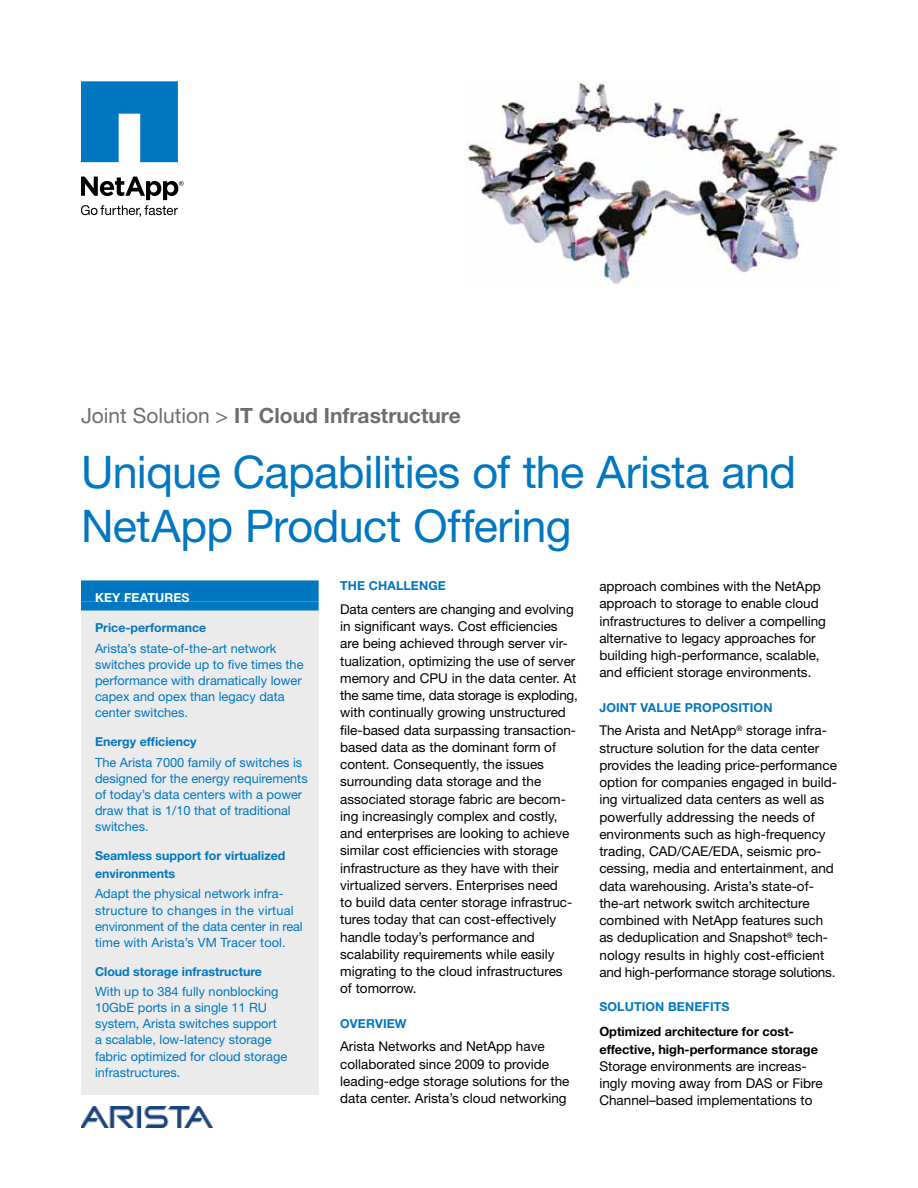
<style>
.page{position:relative;width:918px;height:1188px;background:#fff}
.page>*{position:absolute;margin:0;border:0;box-sizing:border-box;transform-origin:0 0}
.t1{font:45px/54px "Helvetica Neue LT Std";letter-spacing:-.015em;color:#0077c0}
.t2{font:700 21px "Helvetica Neue LT Std";color:#6d6e71}
.t3{font:13.5px/17.2px "Helvetica Neue";color:#000}
.t4{font:12.75px/16.2px "Helvetica Neue LT Std";color:#0077c0}
.t5{font:700 12.75px/18px "Helvetica Neue";color:#000}
.t6{font:700 12.3px/18px "Helvetica Neue LT Std";color:#0077c0}
.t7{font:700 12.3px "Helvetica Neue";letter-spacing:.01em;color:#0077c0}
.t8{font:700 12.3px "Helvetica Neue LT Std";letter-spacing:.01em;color:#fff}
.s1{font-weight:400}
</style>
<div class="page">
<svg style="left:81px;top:81px;width:97px;height:81px;background:#2289c8"></svg>
<svg style="left:81px;top:177px;width:103px;height:40px"></svg>
<div style="left:81px;top:580px;width:238px;height:515px;background:#ebebec"></div>
<div style="left:81px;top:580px;width:238px;height:22px;background:#0077c0"></div>
<div style="left:81px;top:602px;width:238px;height:8px;background:#0077c0"></div>
<img style="left:81px;top:1107px;width:131px;height:21px">
<img style="left:466px;top:81px;width:372px;height:205px">
<h2 class="t2" style="left:81px;top:403px;width:381px"><span class="s1">Joint Solution &gt;</span> IT Cloud Infrastructure</h2>
<h1 class="t1" style="left:81px;top:444px;width:717px">Unique Capabilities of the Arista and<br>NetApp Product Offering</h1>
<p class="t8" style="left:95px;top:590px;width:96px">key features</p>
<p class="t6" style="left:95px;top:619px;width:113px">Price-performance</p>
<p class="t4" style="left:95px;top:640px;width:210px">Arista’s state-of-the-art network switches provide up to five times the performance with dramatically lower capex and opex than legacy data center switches.</p>
<p class="t6" style="left:95px;top:733px;width:103px">Energy efficiency</p>
<p class="t4" style="left:95px;top:754px;width:214px">The Arista 7000 family of switches is designed for the energy requirements of today’s data centers with a power draw that is 1/10 that of traditional switches.</p>
<p class="t6" style="left:95px;top:846px;width:192px">Seamless support for virtualized environments</p>
<p class="t4" style="left:95px;top:886px;width:209px">Adapt the physical network infra&shy;structure to changes in the virtual environment of the data center in real time with Arista’s VM Tracer tool.</p>
<p class="t6" style="left:95px;top:962px;width:169px">Cloud storage infrastructure</p>
<p class="t4" style="left:95px;top:983px;width:194px">With up to 384 fully nonblocking<br>10GbE ports in a single 11 RU system, Arista switches support<br>a scalable, low-latency storage fabric optimized for cloud storage infrastructures.</p>
<p class="t7" style="left:340px;top:578px;width:107px">The Challenge</p>
<p class="t3" style="left:340px;top:600px;width:239px">Data centers are changing and evolving in significant ways. Cost efficiencies are being achieved through server vir&shy;tualization, optimizing the use of server memory and CPU in the data center. At the same time, data storage is exploding, with continually growing unstructured file-based data surpassing transaction&shy;based data as the dominant form of content. Consequently, the issues surrounding data storage and the associated storage fabric are becom&shy;ing increasingly complex and costly, and enterprises are looking to achieve similar cost efficiencies with storage infrastructure as they have with their virtualized servers. Enterprises need<br>to build data center storage infrastruc&shy;tures today that can cost-effectively handle today’s performance and scalability requirements while easily migrating to the cloud infrastructures of tomorrow.</p>
<p class="t7" style="left:340px;top:1016px;width:68px">OVERVIEW</p>
<p class="t3" style="left:340px;top:1038px;width:231px">Arista Networks and NetApp have collaborated since 2009 to provide leading-edge storage solutions for the data center. Arista’s cloud networking</p>
<p class="t3" style="left:599px;top:578px;width:228px">approach combines with the NetApp approach to storage to enable cloud infrastructures to deliver a compelling alternative to legacy approaches for building high-performance, scalable, and efficient storage environments.</p>
<p class="t7" style="left:599px;top:700px;width:173px">Joi nt VALUE PROPOSITION</p>
<p class="t3" style="left:599px;top:722px;width:239px">The Arista and NetApp<sup>®</sup> storage infra&shy;structure solution for the data center provides the leading price-performance option for companies engaged in build&shy;ing virtualized data centers as well as powerfully addressing the needs of environments such as high-frequency trading, CAD/CAE/EDA, seismic pro&shy;cessing, media and entertainment, and data warehousing. Arista’s state-of&shy;the-art network switch architecture combined with NetApp features such as deduplication and Snapshot<sup>®</sup> tech&shy;nology results in highly cost-efficient and high-performance storage solutions.</p>
<p class="t7" style="left:599px;top:999px;width:87px">SOLUTION BENE</p>
<p class="t7" style="left:703px;top:999px;width:28px">FITS</p>
<p class="t5" style="left:599px;top:1022px;width:220px">Optimized architecture for cost&shy;effective, high-performance storage</p>
<p class="t3" style="left:599px;top:1057px;width:225px">Storage environments are increas&shy;ingly moving away from DAS or Fibre<br>Channel–based implementations to</p>
</div>
